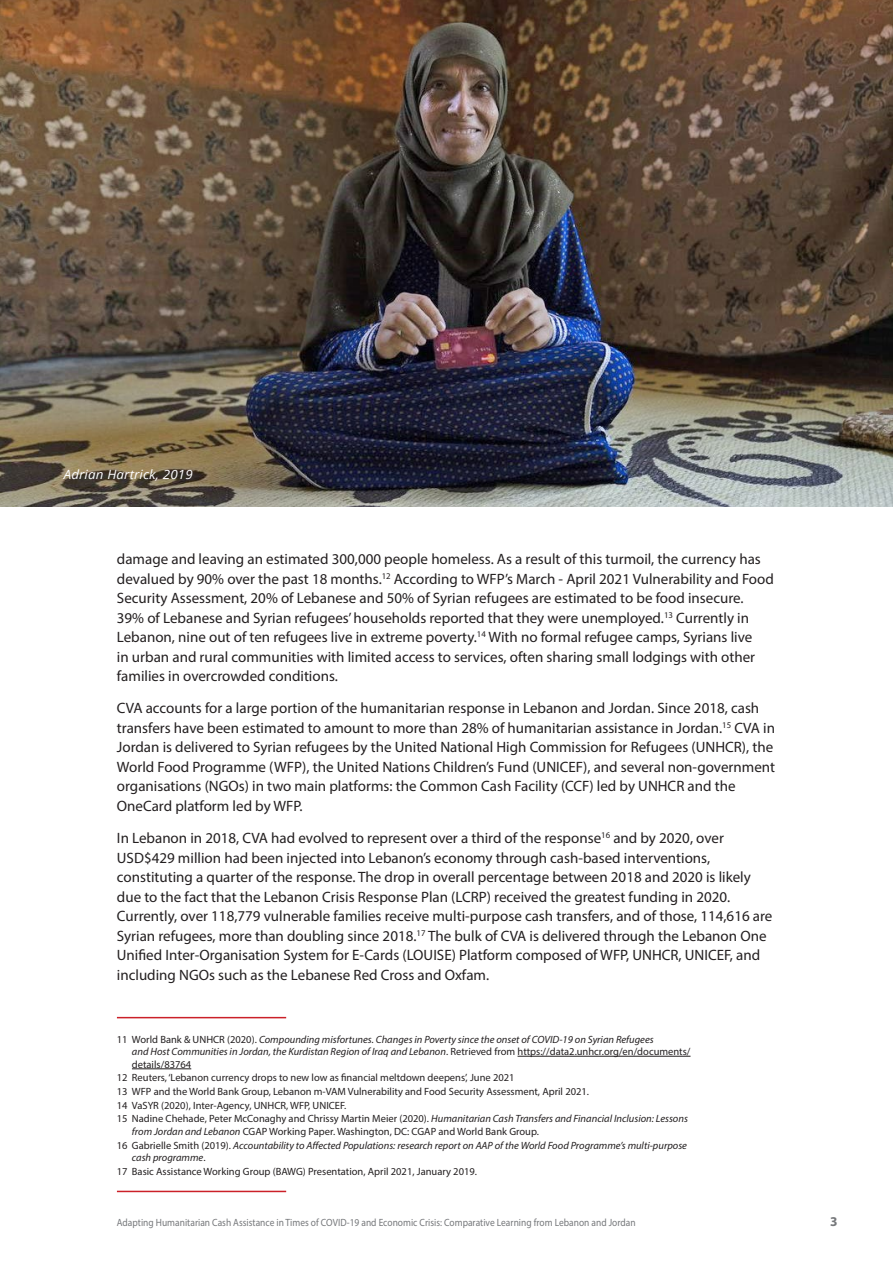
<style>
.page{position:relative;width:893px;height:1263px;background:#fff}
.page>*{position:absolute;margin:0;border:0;box-sizing:border-box;transform-origin:0 0}
.t1{font:15px/19.5px "Myriad Pro";color:#231f20}
.t2{font:700 13.5px "Myriad Pro";color:#76787b}
.t3{font:italic 12.75px "Open Sans";letter-spacing:.01em;color:#fff;scale:1.05 1}
.t4{font:10.5px/12.6px "Myriad Pro";color:#231f20}
.t5{font:italic 10.5px/12.6px "Myriad Pro";color:#231f20}
.t6{font:10.5px "Myriad Pro";color:#76787b;scale:.9 1}
.s1{font-style:normal}
.s2{font-style:italic}
</style>
<div class="page">
<hr style="left:117px;top:1191px;width:169px;height:1px;background:#cb2028">
<hr style="left:117px;top:1017px;width:169px;height:1px;background:#cb2028">
<hr style="left:518px;top:1056px;width:172px;height:1px;background:#231f20">
<hr style="left:132px;top:1068px;width:59px;height:1px;background:#231f20">
<img style="left:0;top:0;width:893px;height:506px">
<p class="t3" style="left:64px;top:466px;width:124px">Adrian Hartrick, 2019</p>
<p class="t1" style="left:117px;top:549px;width:658px">damage and leaving an estimated 300,000 people homeless. As a result of this turmoil, the currency has devalued by 90% over the past 18 months.<sup>12</sup> According to WFP’s March - April 2021 Vulnerability and Food Security Assessment, 20% of Lebanese and 50% of Syrian refugees are estimated to be food insecure.<br>39% of Lebanese and Syrian refugees’ households reported that they were unemployed.<sup>13</sup> Currently in Lebanon, nine out of ten refugees live in extreme poverty.<sup>14</sup> With no formal refugee camps, Syrians live<br>in urban and rural communities with limited access to services, often sharing small lodgings with other families in overcrowded conditions.</p>
<p class="t1" style="left:117px;top:698px;width:660px">CVA accounts for a large portion of the humanitarian response in Lebanon and Jordan. Since 2018, cash transfers have been estimated to amount to more than 28% of humanitarian assistance in Jordan.<sup>15</sup> CVA in Jordan is delivered to Syrian refugees by the United National High Commission for Refugees (UNHCR), the World Food Programme (WFP), the United Nations Children’s Fund (UNICEF), and several non-government organisations (NGOs) in two main platforms: the Common Cash Facility (CCF) led by UNHCR and the OneCard platform led by WFP.</p>
<p class="t1" style="left:117px;top:828px;width:657px">In Lebanon in 2018, CVA had evolved to represent over a third of the response<sup>16</sup> and by 2020, over USD$429 million had been injected into Lebanon’s economy through cash-based interventions, constituting a quarter of the response. The drop in overall percentage between 2018 and 2020 is likely due to the fact that the Lebanon Crisis Response Plan (LCRP) received the greatest funding in 2020.<br>Currently, over 118,779 vulnerable families receive multi-purpose cash transfers, and of those, 114,616 are Syrian refugees, more than doubling since 2018.<sup>17</sup> The bulk of CVA is delivered through the Lebanon One Unified Inter-Organisation System for E-Cards (LOUISE) Platform composed of WFP, UNHCR, UNICEF, and including NGOs such as the Lebanese Red Cross and Oxfam.</p>
<p class="t5" style="left:132px;top:1032px;width:560px;text-indent:-15px"><span class="s1">11 World Bank &amp; UNHCR (2020).</span> Compounding misfortunes. Changes in Poverty since the onset of COVID-19 on Syrian Refugees<br>and Host Communities in Jordan, the Kurdistan Region of Iraq and Lebanon<span class="s1">. Retrieved from https://data2.unhcr.org/en/documents/ details/83764</span></p>
<p class="t4" style="left:117px;top:1071px;width:399px">12 Reuters, ‘Lebanon currency drops to new low as financial meltdown deepens’, June 2021</p>
<p class="t4" style="left:117px;top:1085px;width:474px">13 WFP and the World Bank Group, Lebanon m-VAM Vulnerability and Food Security Assessment, April 2021.</p>
<p class="t4" style="left:117px;top:1099px;width:231px">14 VaSYR (2020), Inter-Agency, UNHCR, WFP, UNICEF.</p>
<p class="t4" style="left:132px;top:1112px;width:557px;text-indent:-15px">15 Nadine Chehade, Peter McConaghy and Chrissy Martin Meier (2020). <span class="s2">Humanitarian Cash Transfers and Financial Inclusion: Lessons from Jordan and Lebanon</span> CGAP Working Paper. Washington, DC: CGAP and World Bank Group.</p>
<p class="t5" style="left:132px;top:1139px;width:557px;text-indent:-15px"><span class="s1">16 Gabrielle Smith (2019).</span> Accountability to Affected Populations: research report on AAP of the World Food Programme’s multi-purpose cash programme<span class="s1">.</span></p>
<p class="t4" style="left:117px;top:1165px;width:362px">17 Basic Assistance Working Group (BAWG) Presentation, April 2021, January 2019.</p>
<p class="t6" style="left:117px;top:1216px;width:578px">Adapting Humanitarian Cash Assistance in Times of COVID-19 and Economic Crisis: Comparative Learning from Lebanon and Jordan</p>
<p class="t2" style="left:830px;top:1213px;width:9px">3</p>
</div>
